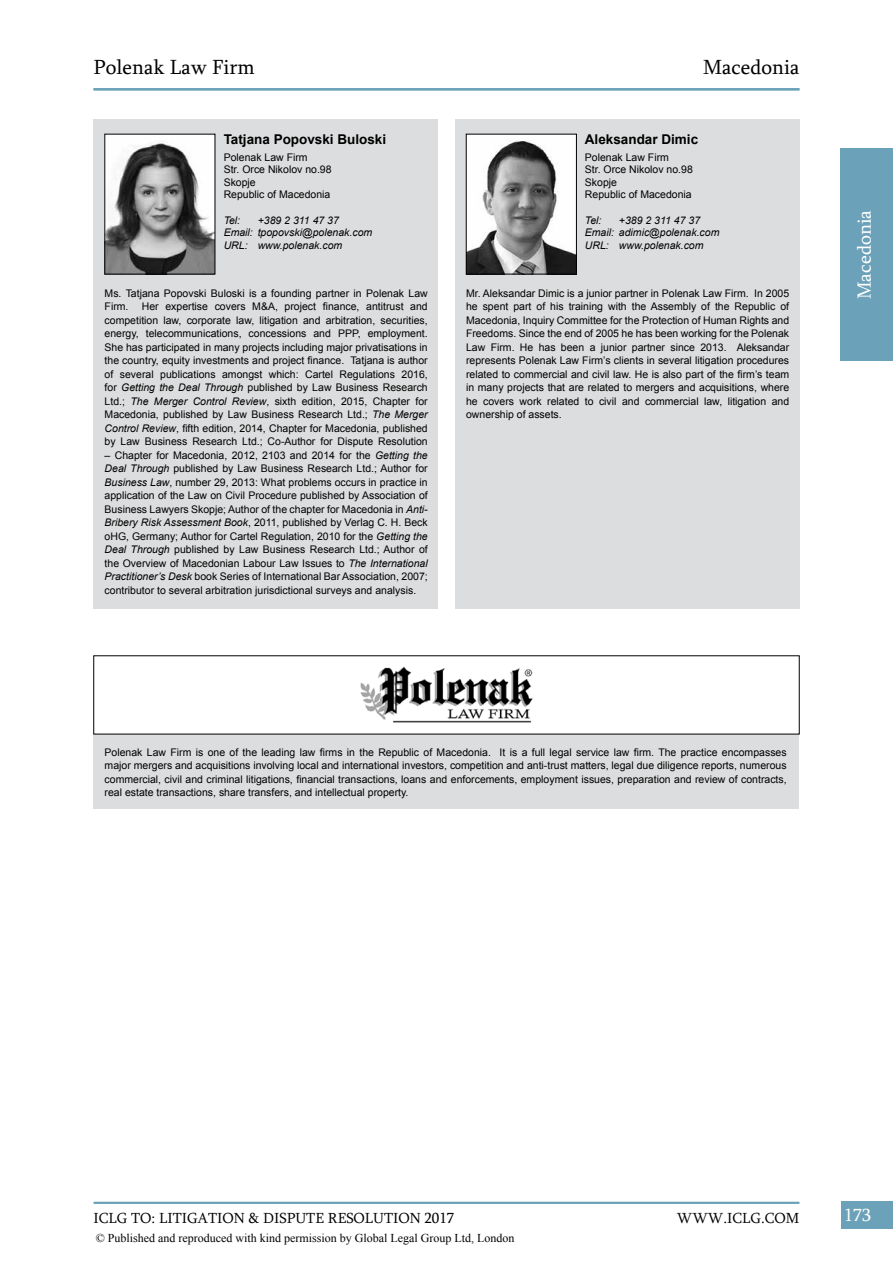
<style>
.page{position:relative;width:893px;height:1263px;background:#fff}
.page>*{position:absolute;margin:0;border:0;box-sizing:border-box;transform-origin:0 0}
.t1{font:21px "Sylfaen";color:#000}
.t2{font:19.5px "Sylfaen";color:#fff}
.t3{font:18px "Sylfaen";color:#fff}
.t4{font:15px "Sylfaen";color:#000}
.t5{font:700 13.5px "Arial";color:#000}
.t6{font:12px "Times New Roman";color:#000}
.t7{font:10.5px/13.5px "Arial";color:#000;text-align:justify}
.t8{font:italic 10.5px/12.6px "Arial";color:#000}
.s1{font-style:italic}
</style>
<div class="page">
<div style="left:841px;top:1201px;width:52px;height:28px;background:#6ba2b9"></div>
<hr style="left:94px;top:1202px;width:705px;height:2px;background:#6ba2b9">
<div style="left:840px;top:148px;width:53px;height:213px;background:#6ba2b9"></div>
<div style="left:94px;top:119px;width:344px;height:489px;background:#dcddde"></div>
<div style="left:94px;top:734px;width:705px;height:75px;background:#dcddde"></div>
<div style="left:455px;top:119px;width:344px;height:489px;background:#dcddde"></div>
<hr style="left:94px;top:88px;width:705px;height:2px;background:#6ba2b9">
<img style="left:107px;top:136px;width:106px;height:136px">
<img style="left:360px;top:666px;width:173px;height:57px">
<img style="left:468px;top:136px;width:107px;height:136px">
<div style="left:466px;top:134px;width:111px;height:140px;border:1px solid #000"></div>
<h1 class="t1" style="left:94px;top:53px;width:163px">Polenak Law Firm</h1>
<h1 class="t1" style="left:703px;top:53px;width:98px">Macedonia</h1>
<p class="t5" style="left:224px;top:130px;width:164px">Tatjana Popovski Buloski</p>
<p class="t7" style="left:224px;top:151px;width:109px;line-height:12.6px;text-align:left">Polenak Law Firm<br>Str. Orce Nikolov no.98<br>Skopje<br>Republic of Macedonia</p>
<p class="t8" style="left:224px;top:214px;width:18px">Tel:</p>
<p class="t8" style="left:224px;top:214px;width:150px;text-indent:34px">+389 2 311 47 37<br>Email: tpopovski@polenak.com<br>URL: www.polenak.com</p>
<p class="t7" style="left:105px;top:286px;width:325px">Ms. Tatjana Popovski Buloski is a founding partner in Polenak Law<br>Firm.</p>
<p class="t7" style="left:105px;top:300px;width:325px;text-indent:37px">Her expertise covers M&amp;A, project finance, antitrust and competition law, corporate law, litigation and arbitration, securities, energy, telecommunications, concessions and PPP, employment.<br>She has participated in many projects including major privatisations in the country, equity investments and project finance. Tatjana is author of several publications amongst which: Cartel Regulations 2016, for <span class="s1">Getting the Deal Through</span> published by Law Business Research Ltd.; <span class="s1">The Merger Control Review</span>, sixth edition, 2015, Chapter for Macedonia, published by Law Business Research Ltd.; <span class="s1">The Merger Control Review</span>, fifth edition, 2014, Chapter for Macedonia, published by Law Business Research Ltd.; Co-Author for Dispute Resolution</p>
<p class="t7" style="left:105px;top:448px;width:325px">– Chapter for Macedonia, 2012, 2103 and 2014 for the <span class="s1">Getting the Deal Through</span> published by Law Business Research Ltd.; Author for <span class="s1">Business Law</span>, number 29, 2013: What problems occurs in practice in application of the Law on Civil Procedure published by Association of Business Lawyers Skopje; Author of the chapter for Macedonia in <span class="s1">Anti-Bribery Risk Assessment Book</span>, 2011, published by Verlag C. H. Beck oHG, Germany; Author for Cartel Regulation, 2010 for the <span class="s1">Getting the Deal Through</span> published by Law Business Research Ltd.; Author of the Overview of Macedonian Labour Law Issues to <span class="s1">The International Practitioner’s Desk</span> book Series of International Bar Association, 2007; contributor to several arbitration jurisdictional surveys and analysis.</p>
<p class="t5" style="left:585px;top:130px;width:115px">Aleksandar Dimic</p>
<p class="t7" style="left:585px;top:151px;width:109px;line-height:12.6px;text-align:left">Polenak Law Firm<br>Str. Orce Nikolov no.98<br>Skopje<br>Republic of Macedonia</p>
<p class="t8" style="left:585px;top:214px;width:18px">Tel:</p>
<p class="t8" style="left:585px;top:214px;width:136px;text-indent:34px">+389 2 311 47 37<br>Email: adimic@polenak.com<br>URL: www.polenak.com</p>
<p class="t7" style="left:466px;top:286px;width:325px">Mr. Aleksandar Dimic is a junior partner in Polenak Law Firm. In 2005 he spent part of his training with the Assembly of the Republic of Macedonia, Inquiry Committee for the Protection of Human Rights and Freedoms. Since the end of 2005 he has been working for the Polenak Law Firm. He has been a junior partner since 2013. Aleksandar represents Polenak Law Firm’s clients in several litigation procedures related to commercial and civil law. He is also part of the firm’s team in many projects that are related to mergers and acquisitions, where he covers work related to civil and commercial law, litigation and ownership of assets.</p>
<h2 class="t2" style="left:851px;top:299px;width:91px;rotate:-90deg">Macedonia</h2>
<p class="t7" style="left:105px;top:745px;width:684px">Polenak Law Firm is one of the leading law firms in the Republic of Macedonia. It is a full legal service law firm. The practice encompasses major mergers and acquisitions involving local and international investors, competition and anti-trust matters, legal due diligence reports, numerous commercial, civil and criminal litigations, financial transactions, loans and enforcements, employment issues, preparation and review of contracts, real estate transactions, share transfers, and intellectual property.</p>
<h3 class="t4" style="left:94px;top:1208px;width:362px">ICLG TO: LITIGATION &amp; DISPUTE RESOLUTION 2017</h3>
<h3 class="t4" style="left:677px;top:1208px;width:124px">WWW.ICLG.COM</h3>
<h3 class="t3" style="left:844px;top:1202px;width:28px">173</h3>
<p class="t6" style="left:96px;top:1229px;width:420px">© Published and reproduced with kind permission by Global Legal Group Ltd, London</p>
</div>
